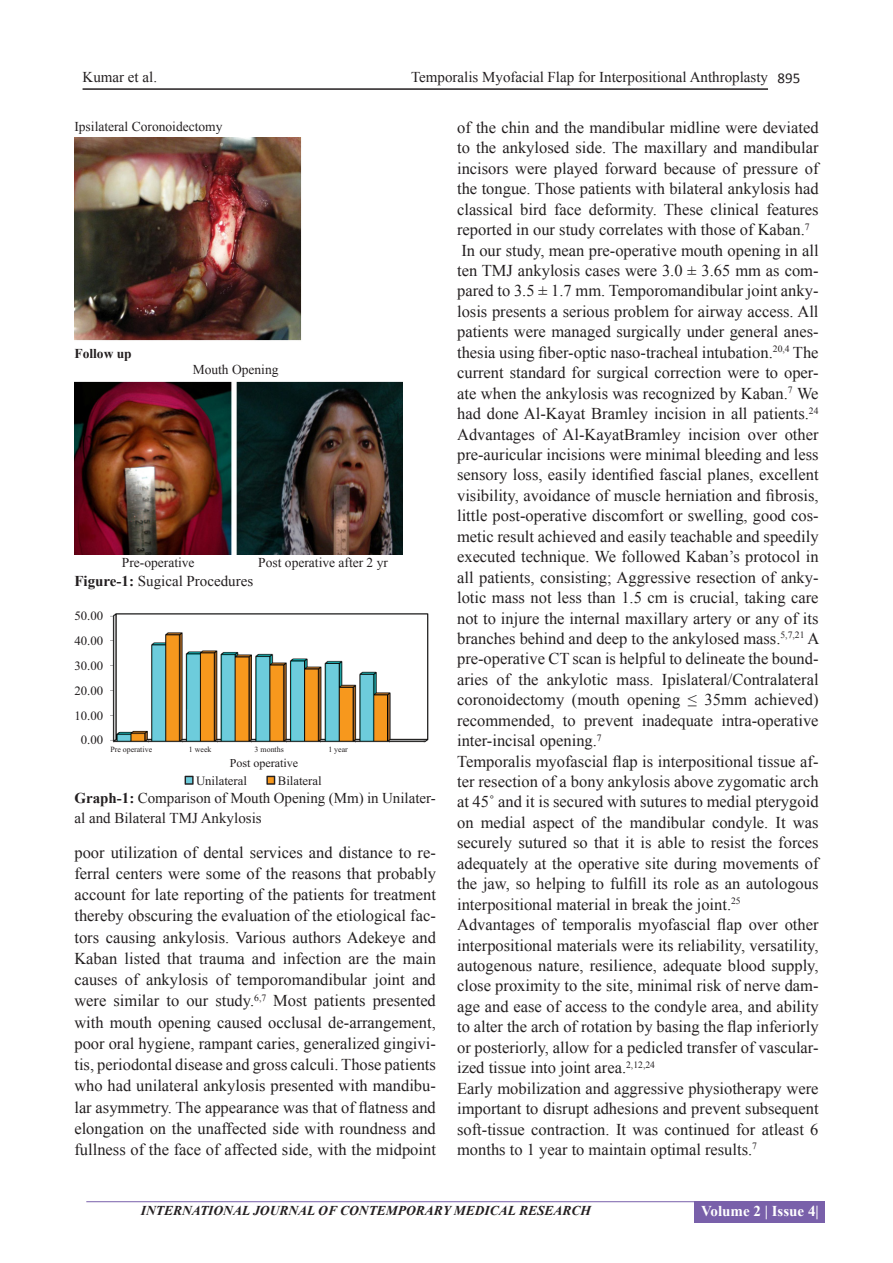
<style>
.page{position:relative;width:893px;height:1263px;background:#fff}
.page>*{position:absolute;margin:0;border:0;box-sizing:border-box;transform-origin:0 0}
.TX_New{font:16.5px/20.4px "Times New Roman";color:#231f20;text-align:justify}
.Legend{font:15px/20.2px "Times New Roman";color:#231f20}
.t1{font:700 15px "Times New Roman";color:#fff}
.Legend-2{font:13.5px "Times New Roman";color:#231f20}
.t2{font:italic 700 13.5px "Times New Roman";color:#231f20}
.Legend-3{font:700 13.5px "Times New Roman";color:#231f20}
.t3{font:12.75px "Times New Roman";color:#231f20}
.t4{font:12px "Times New Roman";color:#231f20}
.t5{font:7.95px "Times New Roman";color:#231f20}
.s1{font-family:"Calibri"}
.s2{font-weight:700}
</style>
<div class="page">
<hr style="left:86px;top:1201px;width:610px;height:1px;background:#7960aa">
<div style="left:695px;top:1201px;width:130px;height:22px;background:#7960aa"></div>
<hr style="left:83px;top:88px;width:685px;height:2px;background:#231f20">
<img style="left:74px;top:137px;width:328px;height:417px">
<img style="left:112px;top:613px;width:317px;height:129px">
<svg style="left:185px;top:776px;width:9px;height:9px"></svg>
<svg style="left:266px;top:776px;width:9px;height:9px"></svg>
<p class="Legend" style="left:83px;top:67px;width:76px">Kumar et al.</p>
<p class="Legend" style="left:411px;top:67px;width:391px">Temporalis Myofacial Flap for Interpositional Anthroplasty <span class="s1">895</span></p>
<p class="TX_New" style="left:457px;top:117px;width:363px">of the chin and the mandibular midline were deviated to the ankylosed side. The maxillary and mandibular incisors were played forward because of pressure of the tongue. Those patients with bilateral ankylosis had classical bird face deformity. These clinical features reported in our study correlates with those of Kaban.<sup>7</sup></p>
<p class="TX_New" style="left:457px;top:240px;width:364px">In our study, mean pre-operative mouth opening in all ten TMJ ankylosis cases were 3.0 ± 3.65 mm as com&shy;pared to 3.5 ± 1.7 mm. Temporomandibular joint anky&shy;losis presents a serious problem for airway access. All patients were managed surgically under general anes&shy;thesia using fiber-optic naso-tracheal intubation.<sup>20,4</sup> The current standard for surgical correction were to oper&shy;ate when the ankylosis was recognized by Kaban.<sup>7</sup> We had done Al-Kayat Bramley incision in all patients.<sup>24<br></sup>Advantages of Al-KayatBramley incision over other pre-auricular incisions were minimal bleeding and less sensory loss, easily identified fascial planes, excellent visibility, avoidance of muscle herniation and fibrosis, little post-operative discomfort or swelling, good cos&shy;metic result achieved and easily teachable and speedily executed technique. We followed Kaban’s protocol in all patients, consisting; Aggressive resection of anky&shy;lotic mass not less than 1.5 cm is crucial, taking care not to injure the internal maxillary artery or any of its branches behind and deep to the ankylosed mass.<sup>5,7,21</sup> A pre-operative CT scan is helpful to delineate the bound&shy;aries of the ankylotic mass. Ipislateral/Contralateral coronoidectomy (mouth opening ≤ 35mm achieved) recommended, to prevent inadequate intra-operative inter-incisal opening.<sup>7</sup></p>
<p class="TX_New" style="left:457px;top:751px;width:363px">Temporalis myofascial flap is interpositional tissue af&shy;ter resection of a bony ankylosis above zygomatic arch at 45˚ and it is secured with sutures to medial pterygoid on medial aspect of the mandibular condyle. It was securely sutured so that it is able to resist the forces adequately at the operative site during movements of the jaw, so helping to fulfill its role as an autologous interpositional material in break the joint.<sup>25</sup></p>
<p class="TX_New" style="left:457px;top:914px;width:363px">Advantages of temporalis myofascial flap over other interpositional materials were its reliability, versatility, autogenous nature, resilience, adequate blood supply, close proximity to the site, minimal risk of nerve dam&shy;age and ease of access to the condyle area, and ability to alter the arch of rotation by basing the flap inferiorly or posteriorly, allow for a pedicled transfer of vascular&shy;ized tissue into joint area.<sup>2,12,24</sup></p>
<p class="TX_New" style="left:457px;top:1078px;width:363px">Early mobilization and aggressive physiotherapy were important to disrupt adhesions and prevent subsequent soft-tissue contraction. It was continued for atleast 6 months to 1 year to maintain optimal results.<sup>7</sup></p>
<p class="Legend-2" style="left:74px;top:117px;width:150px">Ipsilateral Coronoidectomy</p>
<p class="Legend-3" style="left:74px;top:344px;width:59px">Follow up</p>
<p class="Legend-2" style="left:193px;top:360px;width:87px">Mouth Opening</p>
<p class="Legend-2" style="left:122px;top:553px;width:74px">Pre-operative</p>
<p class="Legend-2" style="left:258px;top:553px;width:131px">Post operative after 2 yr</p>
<p class="Legend" style="left:74px;top:571px;width:180px"><span class="s2">Figure-1:</span> Sugical Procedures</p>
<p class="t3" style="left:74px;top:607px;width:30px">50.00</p>
<p class="t3" style="left:74px;top:632px;width:30px">40.00</p>
<p class="t3" style="left:74px;top:657px;width:30px">30.00</p>
<p class="t3" style="left:74px;top:682px;width:30px">20.00</p>
<p class="t3" style="left:74px;top:707px;width:30px">10.00</p>
<p class="t3" style="left:81px;top:732px;width:24px">0.00</p>
<p class="t5" style="left:110px;top:744px;width:43px">Pre operative</p>
<p class="t5" style="left:189px;top:744px;width:24px">1 week</p>
<p class="t5" style="left:255px;top:744px;width:31px">3 months</p>
<p class="t5" style="left:328px;top:744px;width:21px">1 year</p>
<p class="t4" style="left:230px;top:755px;width:70px">Post operative</p>
<p class="t3" style="left:196px;top:772px;width:53px">Unilateral</p>
<p class="t3" style="left:278px;top:772px;width:45px">Bilateral</p>
<p class="Legend" style="left:74px;top:787px;width:363px"><span class="s2">Graph-1:</span> Comparison of Mouth Opening (Mm) in Unilater&shy;al and Bilateral TMJ Ankylosis</p>
<p class="TX_New" style="left:74px;top:841px;width:363px;line-height:21.3px">poor utilization of dental services and distance to re&shy;ferral centers were some of the reasons that probably account for late reporting of the patients for treatment thereby obscuring the evaluation of the etiological fac&shy;tors causing ankylosis. Various authors Adekeye and Kaban listed that trauma and infection are the main causes of ankylosis of temporomandibular joint and were similar to our study.<sup>6,7</sup> Most patients presented with mouth opening caused occlusal de-arrangement, poor oral hygiene, rampant caries, generalized gingivi&shy;tis, periodontal disease and gross calculi. Those patients who had unilateral ankylosis presented with mandibu&shy;lar asymmetry. The appearance was that of flatness and elongation on the unaffected side with roundness and fullness of the face of affected side, with the midpoint</p>
<p class="t2" style="left:141px;top:1201px;width:452px">INTERNATIONAL JOURNAL OF CONTEMPORARY MEDICAL RESEARCH</p>
<p class="t1" style="left:701px;top:1201px;width:119px">Volume 2 | Issue 4|</p>
</div>
